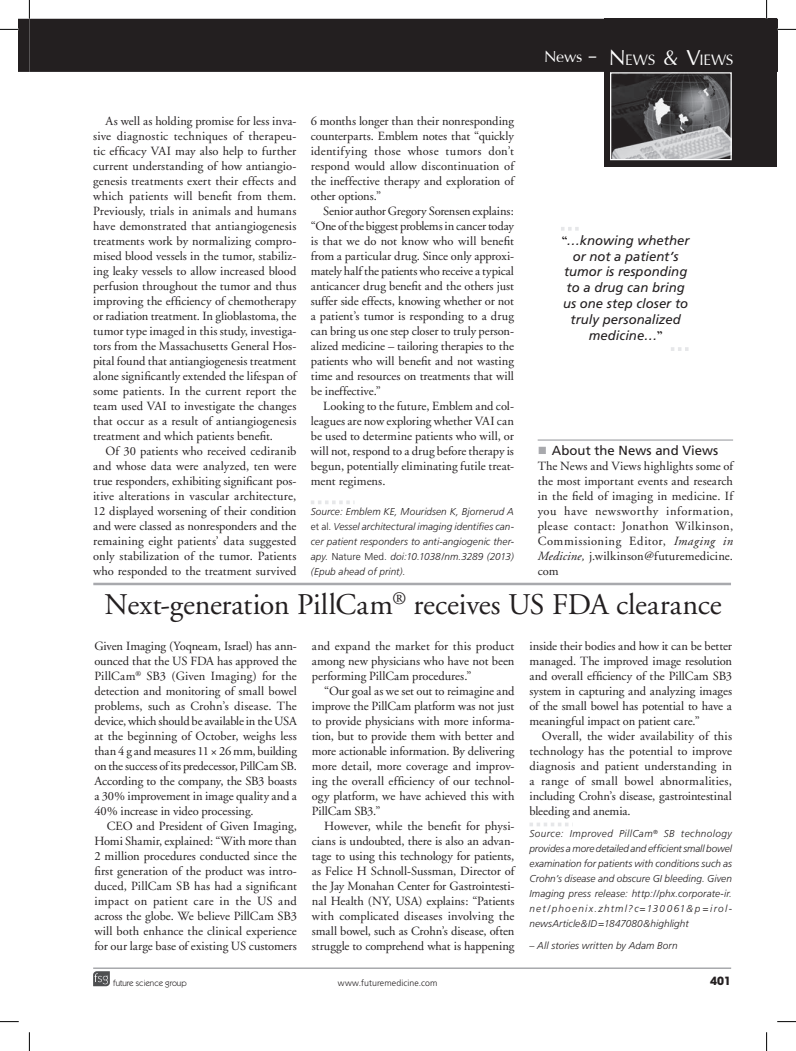
<style>
.page{position:relative;width:796px;height:1051px;background:#fff}
.page>*{position:absolute;margin:0;border:0;box-sizing:border-box;transform-origin:0 0}
.t1{font:30px "Adobe Garamond";letter-spacing:-.005em;color:#231f20}
.t2{font:23.75px "Iris UPC";letter-spacing:-.01em;color:#fff}
.t3{font:italic 13.12px/15.9px "Frutiger";color:#231f20;text-align:center}
.t4{font:13.12px "Frutiger";letter-spacing:.005em;color:#231f20}
.t5{font:12.5px/15px "Adobe Garamond";color:#231f20;text-align:justify}
.t6{font:700 11.25px "Avant Garde";color:#231f20}
.t7{font:italic 300 10px/15px "Frutiger";letter-spacing:.005em;color:#231f20;text-align:justify}
.t8{font:300 8.75px "Frutiger";letter-spacing:.01em;color:#231f20}
.t9{font:8.75px "Itc Kabel";color:#231f20}
.s1{font-size:25px}
.s2{font-size:34px}
.s3{font-style:normal}
.s4{font-family:"Californian FB";font-weight:700;font-style:normal;font-size:13.75px}
.s5{font-style:italic}
</style>
<div class="page">
<div style="left:604px;top:19px;width:172px;height:148px;background:#231f20"></div>
<img style="left:612px;top:74px;width:118px;height:84px">
<div style="left:610px;top:72px;width:122px;height:88px;border:1px solid #fff"></div>
<div style="left:30px;top:19px;width:747px;height:53px;background:#231f20"></div>
<hr style="left:93px;top:967px;width:638px;height:2px;background:#a8a9ad">
<hr style="left:93px;top:583px;width:638px;height:2px;background:#a8a9ad">
<hr style="left:538px;top:439px;width:195px;height:2px;background:#a8a9ad">
<svg style="left:311px;top:500px;width:43px;height:4px"></svg>
<svg style="left:529px;top:823px;width:40px;height:3px"></svg>
<svg style="left:561px;top:227px;width:18px;height:4px"></svg>
<svg style="left:671px;top:347px;width:18px;height:4px"></svg>
<svg style="left:93px;top:971px;width:17px;height:15px"></svg>
<svg style="left:777px;top:29px;width:19px;height:1px"></svg>
<svg style="left:0;top:1021px;width:19px;height:1px"></svg>
<svg style="left:777px;top:1021px;width:19px;height:1px"></svg>
<svg style="left:0;top:0;width:30px;height:72px"></svg>
<svg style="left:29px;top:1032px;width:1px;height:19px"></svg>
<svg style="left:766px;top:0;width:1px;height:19px"></svg>
<svg style="left:766px;top:1032px;width:1px;height:19px"></svg>
<h2 class="t2" style="left:544px;top:42px;width:191px"><span class="s1">News –</span> <span class="s2">N</span>ews <span class="s2">&amp; V</span>iews</h2>
<p class="t5" style="left:93px;top:114px;width:205px;text-indent:12px">As well as holding promise for less inva&shy;sive diagnostic techniques of therapeu&shy;tic efficacy VAI may also help to further current understanding of how antiangio&shy;genesis treatments exert their effects and which patients will benefit from them.<br>Previously, trials in animals and humans have demonstrated that antiangiogenesis treatments work by normalizing compro&shy;mised blood vessels in the tumor, stabiliz&shy;ing leaky vessels to allow increased blood perfusion throughout the tumor and thus improving the efficiency of chemotherapy or radiation treatment. In glioblastoma, the tumor type imaged in this study, investiga&shy;tors from the Massachusetts General Hos&shy;pital found that antiangiogenesis treatment alone significantly extended the lifespan of some patients. In the current report the team used VAI to investigate the changes that occur as a result of antiangiogenesis treatment and which patients benefit.</p>
<p class="t5" style="left:93px;top:444px;width:205px;text-indent:12px">Of 30 patients who received cediranib and whose data were analyzed, ten were true responders, exhibiting significant pos&shy;itive alterations in vascular architecture, 12 displayed worsening of their condition and were classed as nonresponders and the remaining eight patients’ data suggested only stabilization of the tumor. Patients who responded to the treatment survived</p>
<p class="t5" style="left:311px;top:114px;width:205px">6 months longer than their nonresponding counterparts. Emblem notes that “quickly identifying those whose tumors don’t respond would allow discontinuation of the ineffective therapy and exploration of other options.”</p>
<p class="t5" style="left:311px;top:204px;width:205px;text-indent:12px">Senior author Gregory Sorensen explains: “One of the biggest problems in cancer today is that we do not know who will benefit from a particular drug. Since only approxi&shy;mately half the patients who receive a typical anticancer drug benefit and the others just suffer side effects, knowing whether or not a patient’s tumor is responding to a drug can bring us one step closer to truly person&shy;alized medicine – tailoring therapies to the patients who will benefit and not wasting time and resources on treatments that will be ineffective.”</p>
<p class="t5" style="left:311px;top:399px;width:205px;text-indent:12px">Looking to the future, Emblem and col&shy;leagues are now exploring whether VAI can be used to determine patients who will, or will not, respond to a drug before therapy is begun, potentially eliminating futile treat&shy;ment regimens.</p>
<p class="t7" style="left:311px;top:504px;width:205px">Source: Emblem KE, Mouridsen K, Bjornerud A <span class="s3">et al.</span> Vessel architectural imaging identifies can&shy;cer patient responders to anti-angiogenic ther&shy;apy. <span class="s3">Nature Med.</span> doi:10.1038/nm.3289 (2013) (Epub ahead of print).</p>
<h1 class="t1" style="left:105px;top:589px;width:619px">Next-generation PillCam<sup>®</sup> receives US FDA clearance</h1>
<p class="t5" style="left:94px;top:639px;width:204px">Given Imaging (Yoqneam, Israel) has ann&shy;ounced that the US FDA has approved the PillCam<sup>®</sup> SB3 (Given Imaging) for the detection and monitoring of small bowel problems, such as Crohn’s disease. The device, which should be available in the USA at the beginning of October, weighs less than 4 g and measures 11 × 26 mm, building on the success of its predecessor, PillCam SB.<br>According to the company, the SB3 boasts a 30% improvement in image quality and a 40% increase in video processing.</p>
<p class="t5" style="left:94px;top:819px;width:204px;text-indent:12px">CEO and President of Given Imaging, Homi Shamir, explained: “With more than 2 million procedures conducted since the first generation of the product was intro&shy;duced, PillCam SB has had a significant impact on patient care in the US and across the globe. We believe PillCam SB3 will both enhance the clinical experience for our large base of existing US customers</p>
<p class="t3" style="left:562px;top:232px;width:129px"><span class="s4">“</span>…knowing whether or not a patient’s tumor is responding to a drug can bring us one step closer to truly personalized medicine…<span class="s4">”</span></p>
<p class="t4" style="left:552px;top:443px;width:168px">About the News and Views</p>
<p class="t5" style="left:538px;top:459px;width:197px">The News and Views highlights some of the most important events and research in the field of imaging in medicine. If you have newsworthy information, please contact: Jonathon Wilkinson, Commissioning Editor, <span class="s5">Imaging in Medicine,</span> j.wilkinson@futuremedicine. com</p>
<p class="t5" style="left:529px;top:639px;width:204px">inside their bodies and how it can be better managed. The improved image resolution and overall efficiency of the PillCam SB3 system in capturing and analyzing images of the small bowel has potential to have a meaningful impact on patient care.”</p>
<p class="t5" style="left:529px;top:729px;width:204px;text-indent:12px">Overall, the wider availability of this technology has the potential to improve diagnosis and patient understanding in a range of small bowel abnormalities, including Crohn’s disease, gastrointestinal bleeding and anemia.</p>
<p class="t7" style="left:529px;top:826px;width:204px">Source: Improved PillCam<sup>®</sup> SB technology provides a more detailed and efficient small bowel examination for patients with conditions such as Crohn’s disease and obscure GI bleeding. Given Imaging press release: http://phx.corporate-ir. net/phoenix.zhtml?c=130061&amp;p=irol&shy;newsArticle&amp;ID=1847080&amp;highlight</p>
<p class="t7" style="left:529px;top:938px;width:150px">– All stories written by Adam Born</p>
<p class="t5" style="left:312px;top:639px;width:204px">and expand the market for this product among new physicians who have not been performing PillCam procedures.”</p>
<p class="t5" style="left:312px;top:684px;width:204px;text-indent:12px">“Our goal as we set out to reimagine and improve the PillCam platform was not just to provide physicians with more informa&shy;tion, but to provide them with better and more actionable information. By delivering more detail, more coverage and improv&shy;ing the overall efficiency of our technol&shy;ogy platform, we have achieved this with PillCam SB3.”</p>
<p class="t5" style="left:312px;top:819px;width:204px;text-indent:12px">However, while the benefit for physi&shy;cians is undoubted, there is also an advan&shy;tage to using this technology for patients, as Felice H Schnoll-Sussman, Director of the Jay Monahan Center for Gastrointesti&shy;nal Health (NY, USA) explains: “Patients with complicated diseases involving the small bowel, such as Crohn’s disease, often struggle to comprehend what is happening</p>
<p class="t9" style="left:113px;top:978px;width:75px">future science group</p>
<p class="t8" style="left:338px;top:978px;width:101px">www.futuremedicine.com</p>
<p class="t6" style="left:710px;top:973px;width:22px">401</p>
</div>
